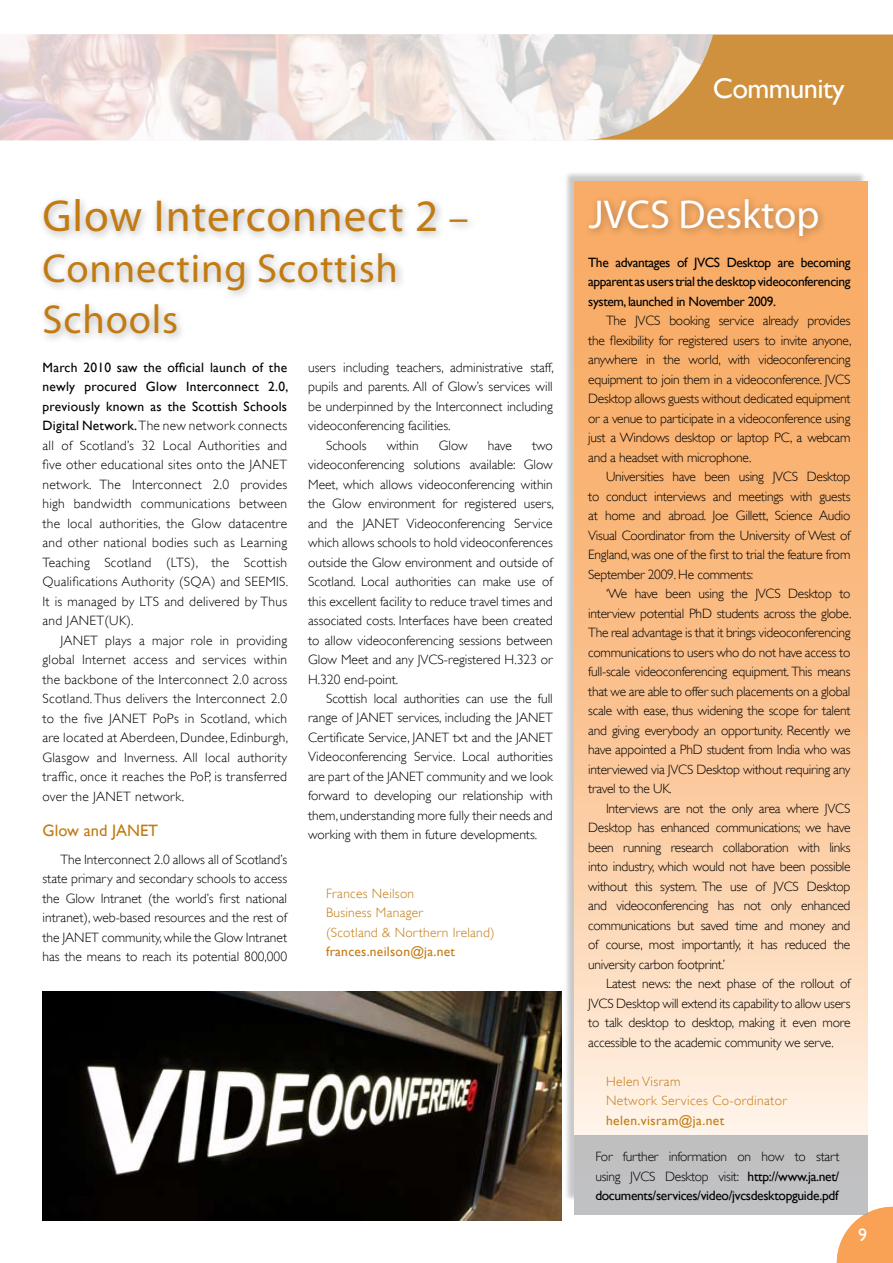
<style>
.page{position:relative;width:893px;height:1263px;background:#fff}
.page>*{position:absolute;margin:0;border:0;box-sizing:border-box;transform-origin:0 0}
.t1{font:45px "Myriad Pro";letter-spacing:.02em;color:#c27b13}
.t2{font:40.5px/51px "Myriad Pro";letter-spacing:.02em;color:#c27b13}
.t3{font:40.5px "Myriad Pro";color:#fff}
.t4{font:28.5px "Gill Sans";letter-spacing:-.02em;color:#fff}
.t5{font:18px "Gill Sans";color:#fff}
.t6{font:16.5px "Gill Sans";color:#c27b13}
.t7{font:300 13.5px/19.5px "Gill Sans";color:#000;text-align:justify}
.t8{font:13.5px/19.5px "Gill Sans";letter-spacing:-.03em;color:#000;text-align:justify}
.t9{font:300 13.5px/19.5px "Gill Sans";letter-spacing:.02em;color:#c27b13}
.t10{font:13.5px "Gill Sans";letter-spacing:.02em;color:#c27b13}
.s1{font-size:40.5px}
.s2{font-weight:400}
.s3{font-weight:300}
</style>
<div class="page">
<svg style="left:837px;top:1207px;width:56px;height:56px;background:#f9ae6c"></svg>
<div style="left:713px;top:34px;width:180px;height:106px;background:#cf913e"></div>
<svg style="left:0;top:34px;width:713px;height:106px"></svg>
<div style="left:38px;top:194px;width:570px;height:237px;background:#000;opacity:.31"></div>
<img style="left:43px;top:991px;width:518px;height:229px">
<div style="left:564px;top:171px;width:305px;height:1034px;background:#000;opacity:.32"></div>
<svg style="left:574px;top:182px;width:293px;height:953px;background:#fac798"></svg>
<div style="left:574px;top:1135px;width:293px;height:80px;background:#c0c0c2"></div>
<div style="left:583px;top:193px;width:310px;height:89px;background:#000;opacity:.31"></div>
<h3 class="t4" style="left:713px;top:71px;width:133px">Community</h3>
<h3 class="t4" style="left:778px;top:71px;width:68px">News</h3>
<h1 class="t1" style="left:43px;top:188px;width:428px">Glow Interconnect 2 <span class="s1">–</span></h1>
<h2 class="t2" style="left:43px;top:243px;width:357px">Connecting Scottish<br>Schools</h2>
<p class="t7" style="left:43px;top:357px;width:247px"><span class="s2">March 2010 saw the official launch of the newly procured Glow Interconnect 2.0, previously known as the Scottish Schools Digital Network.</span> The new network connects all of Scotland’s 32 Local Authorities and five other educational sites onto the JANET network. The Interconnect 2.0 provides high bandwidth communications between the local authorities, the Glow datacentre and other national bodies such as Learning Teaching Scotland (LTS), the Scottish Qualifications Authority (SQA) and SEEMIS.<br>It is managed by LTS and delivered by Thus and JANET(UK).</p>
<p class="t7" style="left:43px;top:630px;width:247px;text-indent:18px">JANET plays a major role in providing global Internet access and services within the backbone of the Interconnect 2.0 across Scotland. Thus delivers the Interconnect 2.0 to the five JANET PoPs in Scotland, which are located at Aberdeen, Dundee, Edinburgh, Glasgow and Inverness. All local authority traffic, once it reaches the PoP, is transferred over the JANET network.</p>
<p class="t6" style="left:43px;top:821px;width:117px">Glow and JANET</p>
<p class="t7" style="left:43px;top:850px;width:246px;text-indent:18px">The Interconnect 2.0 allows all of Scotland’s state primary and secondary schools to access the Glow Intranet (the world’s first national intranet), web-based resources and the rest of the JANET community, while the Glow Intranet has the means to reach its potential 800,000</p>
<p class="t7" style="left:308px;top:357px;width:247px">users including teachers, administrative staff,</p>
<p class="t7" style="left:308px;top:377px;width:246px">pupils and parents. All of Glow’s services will</p>
<p class="t7" style="left:308px;top:396px;width:246px">be underpinned by the Interconnect including</p>
<p class="t7" style="left:308px;top:416px;width:144px">videoconferencing facilities.</p>
<p class="t7" style="left:326px;top:435px;width:42px">Schools</p>
<p class="t7" style="left:387px;top:435px;width:33px">within</p>
<p class="t7" style="left:439px;top:435px;width:30px">Glow</p>
<p class="t7" style="left:488px;top:435px;width:26px">have</p>
<p class="t7" style="left:308px;top:435px;width:247px;text-indent:224px">two videoconferencing solutions available: Glow Meet, which allows videoconferencing within the Glow environment for registered users, and the JANET Videoconferencing Service which allows schools to hold videoconferences outside the Glow environment and outside of Scotland. Local authorities can make use of this excellent facility to reduce travel times and associated costs. Interfaces have been created to allow videoconferencing sessions between Glow Meet and any JVCS-registered H.323 or H.320 end-point.</p>
<p class="t7" style="left:308px;top:689px;width:246px;text-indent:18px">Scottish local authorities can use the full range of JANET services, including the JANET Certificate Service, JANET txt and the JANET Videoconferencing Service. Local authorities are part of the JANET community and we look forward to developing our relationship with them, understanding more fully their needs and working with them in future developments.</p>
<p class="t9" style="left:326px;top:884px;width:170px">Frances Neilson<br>Business Manager<br>(Scotland &amp; Northern Ireland)</p>
<p class="t10" style="left:326px;top:944px;width:130px">frances.neilson@ja.net</p>
<h2 class="t3" style="left:589px;top:189px;width:232px">JVCS Desktop</h2>
<p class="t8" style="left:588px;top:252px;width:264px">The advantages of JVCS Desktop are becoming apparent as users trial the desktop videoconferencing system, launched in November 2009.</p>
<p class="t7" style="left:588px;top:311px;width:265px;text-indent:18px">The JVCS booking service already provides the flexibility for registered users to invite anyone, anywhere in the world, with videoconferencing equipment to join them in a videoconference. JVCS Desktop allows guests without dedicated equipment or a venue to participate in a videoconference using just a Windows desktop or laptop PC, a webcam and a headset with microphone.</p>
<p class="t7" style="left:588px;top:467px;width:264px;text-indent:18px">Universities have been using JVCS Desktop to conduct interviews and meetings with guests at home and abroad. Joe Gillett, Science Audio Visual Coordinator from the University of West of England, was one of the first to trial the feature from September 2009. He comments:</p>
<p class="t7" style="left:588px;top:584px;width:265px;text-indent:18px">‘We have been using the JVCS Desktop to interview potential PhD students across the globe.<br>The real advantage is that it brings videoconferencing communications to users who do not have access to full-scale videoconferencing equipment. This means that we are able to offer such placements on a global scale with ease, thus widening the scope for talent and giving everybody an opportunity. Recently we have appointed a PhD student from India who was interviewed via JVCS Desktop without requiring any travel to the UK.</p>
<p class="t7" style="left:588px;top:798px;width:264px;text-indent:18px">Interviews are not the only area where JVCS Desktop has enhanced communications; we have been running research collaboration with links into industry, which would not have been possible without this system. The use of JVCS Desktop and videoconferencing has not only enhanced communications but saved time and money and of course, most importantly, it has reduced the university carbon footprint.’</p>
<p class="t7" style="left:588px;top:974px;width:264px;text-indent:18px">Latest news: the next phase of the rollout of JVCS Desktop will extend its capability to allow users to talk desktop to desktop, making it even more accessible to the academic community we serve.</p>
<p class="t9" style="left:606px;top:1071px;width:182px">Helen Visram<br>Network Services Co-ordinator</p>
<p class="t10" style="left:606px;top:1112px;width:120px">helen.visram@ja.net</p>
<p class="t8" style="left:595px;top:1147px;width:246px"><span class="s3">For further information on how to start using JVCS Desktop visit:</span> http://www.ja.net/ documents/services/video/jvcsdesktopguide.pdf</p>
<h3 class="t5" style="left:858px;top:1224px;width:10px">9</h3>
</div>
